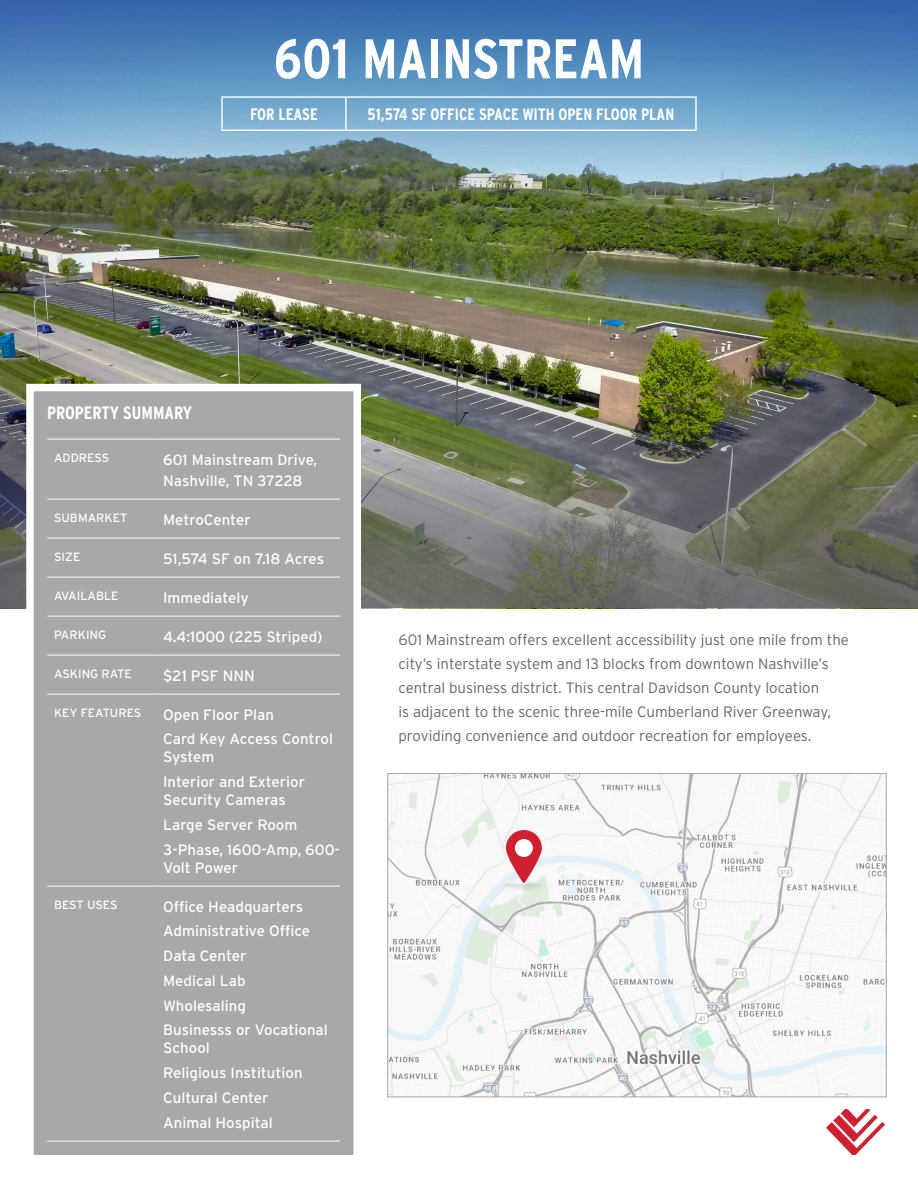
<style>
.page{position:relative;width:918px;height:1188px;background:#fff}
.page>*{position:absolute;margin:0;border:0;box-sizing:border-box;transform-origin:0 0}
.t1{font:700 55.65px "Interstate Condensed";color:#fff}
.t2{font:700 18px "Interstate Condensed";color:#fff}
.t3{font:700 16.5px "Interstate Condensed";color:#fff}
.t4{font:15px/24.8px "Interstate";color:#fff}
.t5{font:300 15px/24px "Interstate";color:#63656b}
.t6{font:15px "Interstate";letter-spacing:-.02em;color:#fff}
.t7{font:12px "Interstate";color:#fff}
</style>
<div class="page">
<img style="left:0;top:191px;width:918px;height:223px">
<svg style="left:0;top:414px;width:918px;height:194px;background:#6d7063"></svg>
<svg style="left:0;top:0;width:918px;height:191px;background:#618eb3"></svg>
<hr style="left:221px;top:96px;width:125px;height:2px;background:#fff">
<hr style="left:221px;top:98px;width:2px;height:32px;background:#fff">
<hr style="left:346px;top:96px;width:351px;height:2px;background:#fff">
<hr style="left:345px;top:98px;width:2px;height:32px;background:#fff">
<hr style="left:695px;top:98px;width:2px;height:32px;background:#fff">
<hr style="left:221px;top:130px;width:125px;height:1px;background:#fff">
<hr style="left:346px;top:130px;width:351px;height:1px;background:#fff">
<div style="left:30px;top:388px;width:327px;height:771px;background:#a8a8a9"></div>
<hr style="left:47px;top:439px;width:109px;height:1px;background:#fff">
<hr style="left:156px;top:439px;width:184px;height:1px;background:#fff">
<hr style="left:47px;top:499px;width:109px;height:1px;background:#fff">
<hr style="left:156px;top:499px;width:184px;height:1px;background:#fff">
<hr style="left:47px;top:538px;width:109px;height:1px;background:#fff">
<hr style="left:156px;top:538px;width:184px;height:1px;background:#fff">
<hr style="left:47px;top:577px;width:109px;height:1px;background:#fff">
<hr style="left:156px;top:577px;width:184px;height:1px;background:#fff">
<hr style="left:47px;top:616px;width:109px;height:1px;background:#fff">
<hr style="left:156px;top:616px;width:184px;height:1px;background:#fff">
<hr style="left:47px;top:655px;width:109px;height:1px;background:#fff">
<hr style="left:156px;top:655px;width:184px;height:1px;background:#fff">
<hr style="left:47px;top:694px;width:109px;height:1px;background:#fff">
<hr style="left:156px;top:694px;width:184px;height:1px;background:#fff">
<hr style="left:47px;top:886px;width:109px;height:1px;background:#fff">
<hr style="left:156px;top:886px;width:184px;height:1px;background:#fff">
<hr style="left:47px;top:1141px;width:109px;height:1px;background:#fff">
<hr style="left:156px;top:1141px;width:184px;height:1px;background:#fff">
<div style="left:26px;top:384px;width:335px;height:778px;border:8px solid #fff"></div>
<img style="left:389px;top:775px;width:496px;height:320px">
<div style="left:387px;top:773px;width:500px;height:324px;border:1px solid #a8a8a9"></div>
<svg style="left:503px;top:830px;width:42px;height:62px"></svg>
<img style="left:827px;top:1110px;width:57px;height:44px">
<h1 class="t1" style="left:274px;top:28px;width:372px">601 MAINSTREAM</h1>
<p class="t3" style="left:250px;top:105px;width:69px">FOR LEASE</p>
<p class="t3" style="left:368px;top:105px;width:308px">51,574 SF OFFICE SPACE WITH OPEN FLOOR PLAN</p>
<p class="t2" style="left:47px;top:403px;width:146px">PROPERTY SUMMARY</p>
<p class="t7" style="left:54px;top:451px;width:57px">ADDRESS</p>
<p class="t4" style="left:163px;top:449px;width:156px;line-height:21px">601 Mainstream Drive,<br>Nashville, TN 37228</p>
<p class="t7" style="left:54px;top:511px;width:75px">SUBMARKET</p>
<p class="t4" style="left:163px;top:507px;width:89px">MetroCenter</p>
<p class="t7" style="left:54px;top:550px;width:28px">SIZE</p>
<p class="t4" style="left:163px;top:546px;width:163px">51,574 SF on 7.18 Acres</p>
<p class="t7" style="left:54px;top:589px;width:66px">AVAILABLE</p>
<p class="t4" style="left:163px;top:585px;width:87px">Immediately</p>
<p class="t7" style="left:54px;top:628px;width:54px">PARKING</p>
<p class="t4" style="left:163px;top:624px;width:161px">4.4:1000 (225 Striped)</p>
<p class="t7" style="left:54px;top:667px;width:79px">ASKING RATE</p>
<p class="t4" style="left:163px;top:663px;width:93px">$21 PSF NNN</p>
<p class="t7" style="left:54px;top:706px;width:89px">KEY FEATURES</p>
<p class="t4" style="left:163px;top:702px;width:171px">Open Floor Plan<br>Card Key Access Control</p>
<p class="t4" style="left:163px;top:745px;width:143px">System<br>Interior and Exterior</p>
<p class="t4" style="left:163px;top:787px;width:178px">Security Cameras<br>Large Server Room<br>3-Phase, 1600-Amp, 600-</p>
<p class="t6" style="left:163px;top:859px;width:77px">Volt Power</p>
<p class="t7" style="left:54px;top:898px;width:65px">BEST USES</p>
<p class="t4" style="left:163px;top:894px;width:166px">Office Headquarters<br>Administrative Office<br>Data Center<br>Medical Lab<br>Wholesaling<br>Businesss or Vocational</p>
<p class="t4" style="left:163px;top:1036px;width:141px">School<br>Religious Institution<br>Cultural Center<br>Animal Hospital</p>
<p class="t5" style="left:399px;top:627px;width:452px">601 Mainstream offers excellent accessibility just one mile from the city’s interstate system and 13 blocks from downtown Nashville’s central business district. This central Davidson County location<br>is adjacent to the scenic three-mile Cumberland River Greenway, providing convenience and outdoor recreation for employees.</p>
</div>
